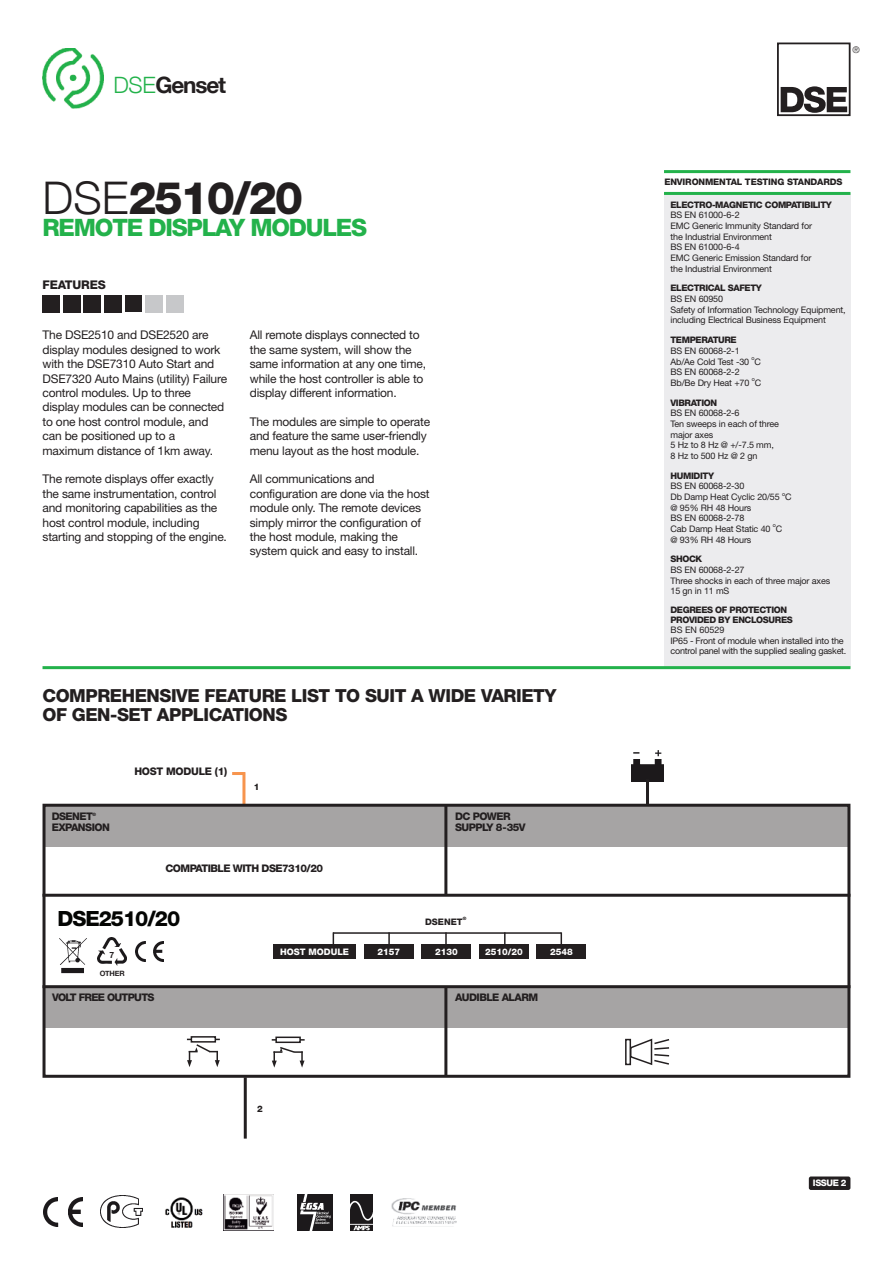
<style>
.page{position:relative;width:893px;height:1263px;background:#fff}
.page>*{position:absolute;margin:0;border:0;box-sizing:border-box;transform-origin:0 0}
.t1{font:800 45px "Helvetica Neue";letter-spacing:-.05em;color:#231f20}
.t2{font:800 24px "Helvetica Neue";letter-spacing:-.05em;color:#23b24b}
.t3{font:700 22.5px "Helvetica Neue";letter-spacing:-.05em;color:#231f20}
.t4{font:800 21px "Helvetica Neue";letter-spacing:-.05em;color:#040503}
.t5{font:800 18px/19.5px "Helvetica Neue";letter-spacing:-.025em;color:#231f20}
.t6{font:12px/14.4px "Helvetica Neue";letter-spacing:-.015em;color:#231f20}
.t7{font:800 12px "Helvetica Neue";letter-spacing:-.015em;color:#231f20}
.t8{font:800 10.5px/10.5px "Helvetica Neue";letter-spacing:-.05em;color:#231f20}
.t9{font:800 10.5px "Helvetica Neue";letter-spacing:-.025em;color:#231f20}
.t10{font:300 9.15px "Helvetica Neue";color:#231f20}
.t11{font:9px/10.6px "Helvetica Neue";letter-spacing:-.015em;color:#231f20}
.t12{font:800 9px/9.9px "Helvetica Neue";letter-spacing:-.04em;color:#231f20}
.t13{font:800 9px "Helvetica Neue";color:#fff}
.t14{font:800 9px "Helvetica Neue";letter-spacing:-.015em;color:#231f20}
.t15{font:700 8.55px "Helvetica Neue";color:#231f20}
.t16{font:700 7.35px "Helvetica Neue";letter-spacing:-.025em;color:#231f20}
.t17{font:5.4px "Helvetica Neue";color:#231f20}
.t18{font:800 4.5px "Helvetica Neue";color:#231f20}
.s1{font-weight:300;color:#23b24b}
.s2{font-weight:300}
</style>
<div class="page">
<div style="left:664px;top:193px;width:186px;height:475px;background:#ececee"></div>
<hr style="left:43px;top:666px;width:807px;height:3px;background:#23b24b">
<hr style="left:664px;top:170px;width:186px;height:3px;background:#23b24b">
<hr style="left:664px;top:192px;width:186px;height:3px;background:#23b24b">
<img style="left:43px;top:48px;width:60px;height:61px">
<div style="left:777px;top:43px;width:73px;height:73px;border:2px solid #231f20"></div>
<svg style="left:781px;top:86px;width:66px;height:27px"></svg>
<div style="left:43px;top:295px;width:17px;height:17px;background:#231f20"></div>
<div style="left:63px;top:295px;width:17px;height:17px;background:#231f20"></div>
<div style="left:84px;top:295px;width:17px;height:17px;background:#231f20"></div>
<div style="left:105px;top:295px;width:17px;height:17px;background:#231f20"></div>
<div style="left:125px;top:295px;width:17px;height:17px;background:#231f20"></div>
<div style="left:146px;top:295px;width:17px;height:17px;background:#c7c8ca"></div>
<div style="left:167px;top:295px;width:17px;height:17px;background:#c7c8ca"></div>
<img style="left:224px;top:1195px;width:49px;height:35px">
<img style="left:391px;top:1199px;width:65px;height:28px">
<img style="left:297px;top:1195px;width:35px;height:35px">
<img style="left:351px;top:1195px;width:22px;height:35px">
<img style="left:43px;top:1197px;width:39px;height:30px">
<img style="left:100px;top:1195px;width:43px;height:33px">
<hr style="left:242px;top:772px;width:3px;height:33px;background:#f7944d">
<div style="left:44px;top:987px;width:805px;height:41px;background:#a6a4a4"></div>
<img style="left:632px;top:750px;width:31px;height:32px">
<div style="left:44px;top:806px;width:805px;height:41px;background:#a6a4a4"></div>
<hr style="left:43px;top:985px;width:807px;height:3px;background:#231f20">
<hr style="left:43px;top:894px;width:807px;height:3px;background:#231f20">
<hr style="left:646px;top:779px;width:3px;height:27px;background:#231f20">
<div style="left:809px;top:1176px;width:41px;height:14px;background:#231f20;border-radius:2px"></div>
<div style="left:43px;top:804px;width:807px;height:274px;border:3px solid #231f20"></div>
<hr style="left:444px;top:806px;width:3px;height:89px;background:#231f20">
<hr style="left:444px;top:986px;width:3px;height:89px;background:#231f20">
<img style="left:60px;top:938px;width:27px;height:36px">
<img style="left:98px;top:937px;width:28px;height:29px">
<img style="left:135px;top:941px;width:28px;height:21px">
<svg style="left:232px;top:772px;width:10px;height:3px"></svg>
<hr style="left:333px;top:932px;width:228px;height:2px;background:#231f20">
<svg style="left:561px;top:932px;width:1px;height:12px"></svg>
<svg style="left:445px;top:932px;width:2px;height:12px"></svg>
<svg style="left:504px;top:932px;width:2px;height:12px"></svg>
<svg style="left:388px;top:932px;width:2px;height:12px"></svg>
<div style="left:273px;top:944px;width:82px;height:15px;background:#231f20"></div>
<div style="left:364px;top:944px;width:49px;height:15px;background:#231f20"></div>
<div style="left:421px;top:944px;width:50px;height:15px;background:#231f20"></div>
<div style="left:479px;top:944px;width:49px;height:15px;background:#231f20"></div>
<div style="left:536px;top:944px;width:50px;height:15px;background:#231f20"></div>
<hr style="left:244px;top:1077px;width:3px;height:61px;background:#231f20">
<hr style="left:187px;top:1039px;width:33px;height:1px;background:#231f20">
<div style="left:191px;top:1036px;width:25px;height:6px;border:2px solid #231f20"></div>
<svg style="left:187px;top:1044px;width:33px;height:23px"></svg>
<hr style="left:272px;top:1039px;width:33px;height:1px;background:#231f20">
<div style="left:276px;top:1037px;width:24px;height:5px;background:#fff"></div>
<div style="left:275px;top:1036px;width:26px;height:7px;border:2px solid #231f20"></div>
<svg style="left:272px;top:1047px;width:32px;height:20px"></svg>
<div style="left:625px;top:1039px;width:6px;height:26px;border:2px solid #231f20"></div>
<svg style="left:630px;top:1038px;width:40px;height:28px"></svg>
<img style="left:165px;top:1197px;width:38px;height:31px">
<h3 class="t3" style="left:114px;top:71px;width:114px"><span class="s1">DSE</span>Genset</h3>
<h1 class="t1" style="left:43px;top:181px;width:262px"><span class="s2">DSE</span>2510/20</h1>
<h2 class="t2" style="left:43px;top:219px;width:326px">REMOTE DISPLAY MODULES</h2>
<p class="t7" style="left:43px;top:281px;width:65px">FEATURES</p>
<p class="t6" style="left:43px;top:329px;width:186px">The DSE2510 and DSE2520 are display modules designed to work with the DSE7310 Auto Start and<br>DSE7320 Auto Mains (utility) Failure control modules. Up to three display modules can be connected to one host control module, and can be positioned up to a maximum distance of 1km away.</p>
<p class="t6" style="left:43px;top:473px;width:186px">The remote displays offer exactly the same instrumentation, control and monitoring capabilities as the host control module, including starting and stopping of the engine.</p>
<p class="t6" style="left:250px;top:329px;width:178px">All remote displays connected to the same system, will show the same information at any one time, while the host controller is able to display different information.</p>
<p class="t6" style="left:250px;top:415px;width:182px">The modules are simple to operate and feature the same user-friendly menu layout as the host module.</p>
<p class="t6" style="left:250px;top:473px;width:181px">All communications and configuration are done via the host module only. The remote devices simply mirror the configuration of the host module, making the system quick and easy to install.</p>
<h3 class="t5" style="left:43px;top:687px;width:515px">COMPREHENSIVE FEATURE LIST TO SUIT A WIDE VARIETY<br>OF GEN-SET APPLICATIONS</h3>
<p class="t9" style="left:134px;top:768px;width:94px">HOST MODULE (1)</p>
<p class="t12" style="left:254px;top:782px;width:7px">1</p>
<p class="t8" style="left:52px;top:812px;width:43px">DSENET</p>
<p class="t18" style="left:92px;top:812px;width:5px">®</p>
<p class="t8" style="left:52px;top:822px;width:60px">EXPANSION</p>
<p class="t8" style="left:455px;top:812px;width:72px">DC POWER<br>SUPPLY 8-35V</p>
<p class="t8" style="left:165px;top:864px;width:159px">COMPATIBLE WITH DSE7310/20</p>
<h3 class="t4" style="left:58px;top:911px;width:124px">DSE2510/20</h3>
<p class="t12" style="left:425px;top:917px;width:39px">DSENET</p>
<p class="t18" style="left:463px;top:917px;width:5px">®</p>
<p class="t15" style="left:110px;top:949px;width:6px">7</p>
<p class="t16" style="left:100px;top:968px;width:26px">OTHER</p>
<p class="t8" style="left:52px;top:993px;width:104px">VOLT FREE OUTPUTS</p>
<p class="t13" style="left:280px;top:948px;width:70px">HOST MODULE</p>
<p class="t13" style="left:378px;top:948px;width:24px">2157</p>
<p class="t13" style="left:435px;top:948px;width:24px">2130</p>
<p class="t13" style="left:485px;top:948px;width:39px">2510/20</p>
<p class="t13" style="left:550px;top:948px;width:24px">2548</p>
<p class="t8" style="left:455px;top:993px;width:85px">AUDIBLE ALARM</p>
<p class="t12" style="left:257px;top:1105px;width:7px">2</p>
<p class="t10" style="left:852px;top:44px;width:9px">®</p>
<p class="t14" style="left:664px;top:179px;width:180px">ENVIRONMENTAL TESTING STANDARDS</p>
<p class="t12" style="left:670px;top:200px;width:163px">ELECTRO-MAGNETIC COMPATIBILITY</p>
<p class="t11" style="left:670px;top:211px;width:143px">BS EN 61000-6-2<br>EMC Generic Immunity Standard for the Industrial Environment<br>BS EN 61000-6-4<br>EMC Generic Emission Standard for the Industrial Environment</p>
<p class="t12" style="left:670px;top:284px;width:93px">ELECTRICAL SAFETY</p>
<p class="t11" style="left:670px;top:294px;width:177px">BS EN 60950<br>Safety of Information Technology Equipment, including Electrical Business Equipment</p>
<p class="t12" style="left:670px;top:336px;width:68px">TEMPERATURE</p>
<p class="t11" style="left:670px;top:346px;width:80px">BS EN 60068-2-1<br>Ab/Ae Cold Test -30</p>
<p class="t17" style="left:751px;top:356px;width:5px">o</p>
<p class="t11" style="left:754px;top:357px;width:8px">C</p>
<p class="t11" style="left:670px;top:367px;width:80px">BS EN 60068-2-2<br>Bb/Be Dry Heat +70</p>
<p class="t17" style="left:752px;top:377px;width:5px">o</p>
<p class="t11" style="left:755px;top:378px;width:8px">C</p>
<p class="t12" style="left:670px;top:398px;width:48px">VIBRATION</p>
<p class="t11" style="left:670px;top:409px;width:110px">BS EN 60068-2-6<br>Ten sweeps in each of three major axes<br>5 Hz to 8 Hz @ +/-7.5 mm,<br>8Hzto500Hz@2gn</p>
<p class="t12" style="left:670px;top:471px;width:45px">HUMIDITY</p>
<p class="t11" style="left:670px;top:482px;width:111px">BS EN 60068-2-30<br>Db Damp Heat Cyclic 20/55</p>
<p class="t17" style="left:782px;top:492px;width:5px">o</p>
<p class="t11" style="left:785px;top:492px;width:8px">C</p>
<p class="t11" style="left:670px;top:503px;width:102px">@ 95% RH 48 Hours<br>BS EN 60068-2-78<br>Cab Damp Heat Static 40</p>
<p class="t17" style="left:773px;top:524px;width:5px">o</p>
<p class="t11" style="left:776px;top:524px;width:8px">C</p>
<p class="t11" style="left:670px;top:535px;width:82px">@ 93% RH 48 Hours</p>
<p class="t12" style="left:670px;top:555px;width:33px">SHOCK</p>
<p class="t11" style="left:670px;top:565px;width:161px">BS EN 60068-2-27<br>Three shocks in each of three major axes<br>15 gn in 11 mS</p>
<p class="t12" style="left:670px;top:606px;width:124px">DEGREES OF PROTECTION<br>PROVIDED BY ENCLOSURES</p>
<p class="t11" style="left:670px;top:626px;width:177px;line-height:10.2px">BS EN 60529<br>IP65 - Front of module when installed into the control panel with the supplied sealing gasket.</p>
<p class="t13" style="left:813px;top:1180px;width:35px">ISSUE 2</p>
</div>
